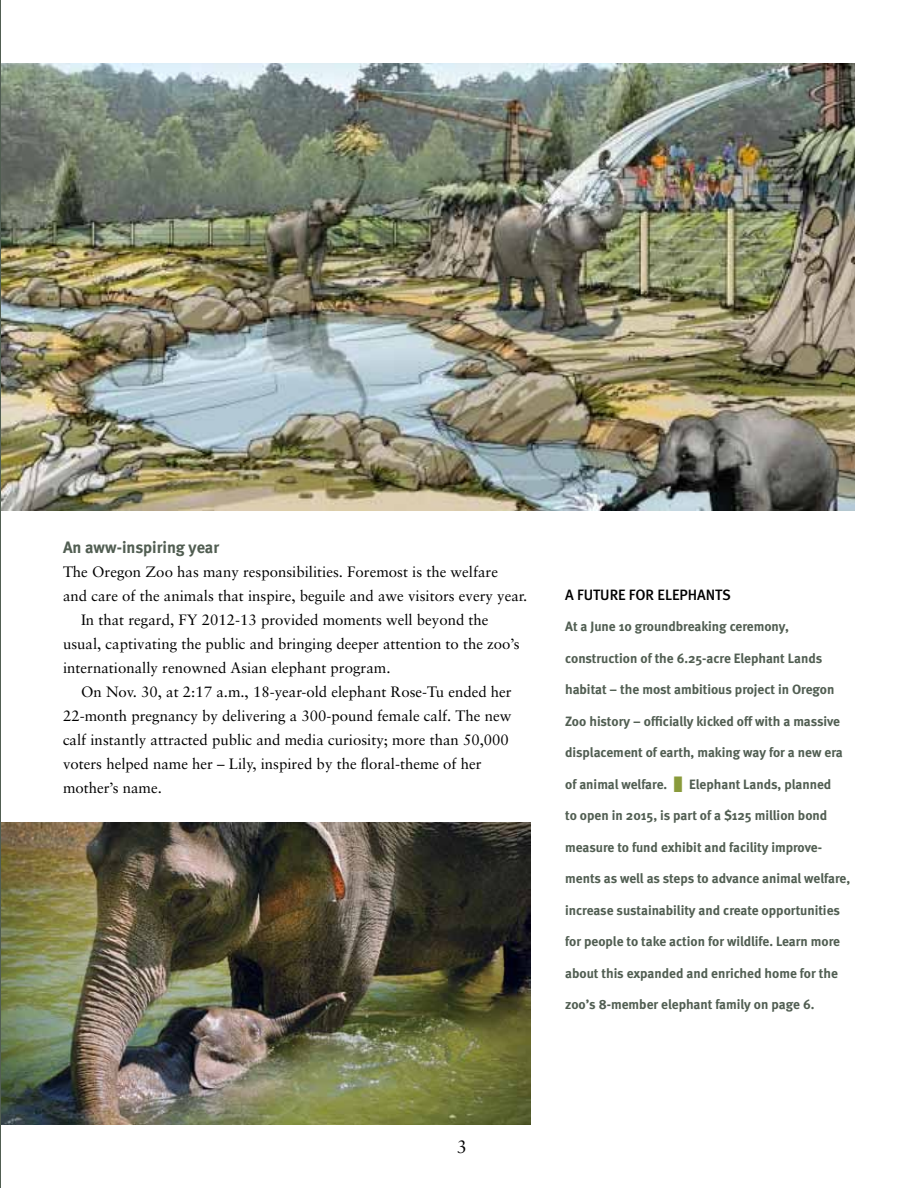
<style>
.page{position:relative;width:918px;height:1188px;background:#fff}
.page>*{position:absolute;margin:0;border:0;box-sizing:border-box;transform-origin:0 0}
.t1{font:18px "Sabon";color:#000}
.t2{font:700 16.5px "Meta";color:#515e52}
.t3{font:15px "Sabon";color:#000}
.t4{font:500 15px "Meta";color:#000}
.t5{font:700 13.5px "Meta";color:#515e52}
.s1{color:#899a3b}
</style>
<div class="page">
<img style="left:1px;top:823px;width:530px;height:302px">
<img style="left:1px;top:63px;width:854px;height:448px">
<hr style="left:0;top:0;width:1px;height:1188px;background:#515e52">
<p class="t2" style="left:63px;top:537px;width:158px">An aww-inspiring year</p>
<p class="t3" style="left:63px;top:563px;width:437px">The Oregon Zoo has many responsibilities. Foremost is the welfare</p>
<p class="t3" style="left:63px;top:587px;width:466px">and care of the animals that inspire, beguile and awe visitors every year.</p>
<p class="t3" style="left:81px;top:611px;width:409px">In that regard, FY 2012-13 provided moments well beyond the</p>
<p class="t3" style="left:63px;top:635px;width:458px">usual, captivating the public and bringing deeper attention to the zoo’s</p>
<p class="t3" style="left:63px;top:659px;width:329px">internationally renowned Asian elephant program.</p>
<p class="t3" style="left:81px;top:683px;width:432px">On Nov. 30, at 2:17 a.m., 18-year-old elephant Rose-Tu ended her</p>
<p class="t3" style="left:63px;top:707px;width:450px">22-month pregnancy by delivering a 300-pound female calf. The new</p>
<p class="t3" style="left:63px;top:731px;width:447px">calf instantly attracted public and media curiosity; more than 50,000</p>
<p class="t3" style="left:63px;top:755px;width:420px">voters helped name her – Lily, inspired by the floral-theme of her</p>
<p class="t3" style="left:63px;top:779px;width:100px">mother’s name.</p>
<p class="t4" style="left:565px;top:586px;width:167px">A FUTURE FOR ELEPHANTS</p>
<p class="t5" style="left:565px;top:619px;width:225px">At a June 10 groundbreaking ceremony,</p>
<p class="t5" style="left:565px;top:650px;width:259px">construction of the 6.25-acre Elephant Lands</p>
<p class="t5" style="left:565px;top:682px;width:271px">habitat – the most ambitious project in Oregon</p>
<p class="t5" style="left:565px;top:713px;width:276px">Zoo history – officially kicked off with a massive</p>
<p class="t5" style="left:565px;top:745px;width:279px">displacement of earth, making way for a new era</p>
<p class="t5" style="left:565px;top:776px;width:268px">of animal welfare. <span class="s1">❚</span> Elephant Lands, planned</p>
<p class="t5" style="left:565px;top:808px;width:264px">to open in 2015, is part of a $125 million bond</p>
<p class="t5" style="left:565px;top:839px;width:258px">measure to fund exhibit and facility improve-</p>
<p class="t5" style="left:565px;top:871px;width:286px">ments as well as steps to advance animal welfare,</p>
<p class="t5" style="left:565px;top:902px;width:276px">increase sustainability and create opportunities</p>
<p class="t5" style="left:565px;top:934px;width:276px">for people to take action for wildlife. Learn more</p>
<p class="t5" style="left:565px;top:965px;width:274px">about this expanded and enriched home for the</p>
<p class="t5" style="left:565px;top:997px;width:251px">zoo’s 8-member elephant family on page 6.</p>
<p class="t1" style="left:457px;top:1136px;width:12px">3</p>
</div>
